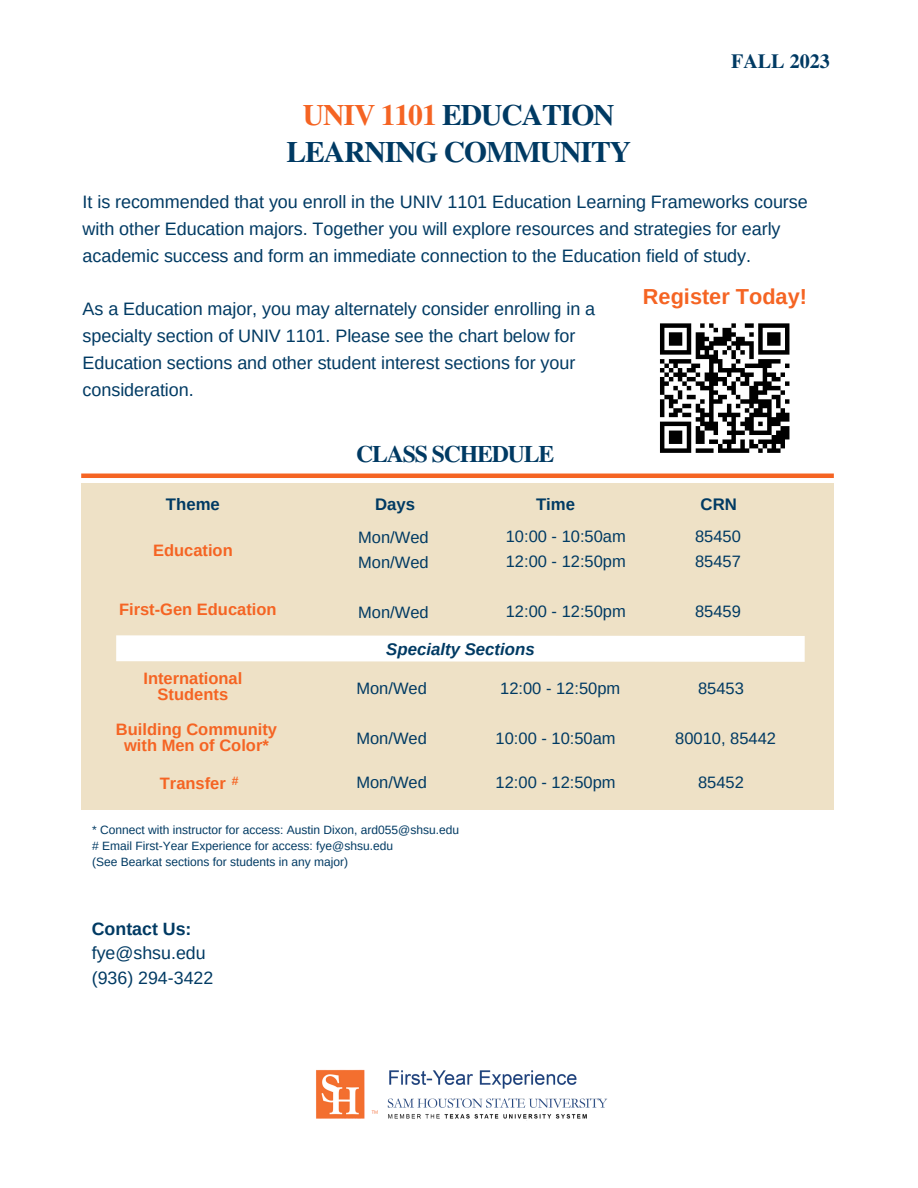
<style>
.page{position:relative;width:918px;height:1188px;background:#fff}
.page>*{position:absolute;margin:0;border:0;box-sizing:border-box;transform-origin:0 0}
.t1{font:700 29.55px/37px "Te X Gyre Termes";letter-spacing:-.035em;color:#003a63;text-align:center}
.t2{font:700 23.7px "Te X Gyre Termes";letter-spacing:-.045em;color:#003a63}
.t3{font:700 21.75px "Arimo";color:#f56423}
.t4{font:700 20.1px "Te X Gyre Termes";color:#003a63}
.t5{font:18px/27px "Arimo";letter-spacing:-.005em;color:#003a63}
.t6{font:17.85px/24.8px "Arimo";color:#003a63}
.t7{font:700 17.85px "Arimo";color:#003a63}
.t8{font:italic 700 16.8px "Arimo";color:#003a63}
.t9{font:700 16.8px "Arimo";color:#003a63}
.t10{font:16.5px/24.8px "Arimo";color:#003a63}
.t11{font:700 16.5px/15.8px "Arimo";color:#f56423;text-align:center}
.t12{font:12px/16px "Arimo";color:#003a63}
.s1{color:#f56423}
</style>
<div class="page">
<img style="left:316px;top:1069px;width:292px;height:52px">
<div style="left:81px;top:484px;width:753px;height:326px;background:#eee1c6"></div>
<svg style="left:116px;top:635px;width:689px;height:27px;background:#fefdfc"></svg>
<hr style="left:81px;top:474px;width:753px;height:4px;background:#f56423">
<svg style="left:660px;top:323px;width:130px;height:130px"></svg>
<p class="t4" style="left:731px;top:46px;width:100px">FALL 2023</p>
<h1 class="t1" style="left:286px;top:95px;width:346px"><span class="s1">UNIV 1101</span> EDUCATION<br>LEARNING COMMUNITY</h1>
<p class="t5" style="left:83px;top:188px;width:727px">It is recommended that you enroll in the UNIV 1101 Education Learning Frameworks course with other Education majors. Together you will explore resources and strategies for early academic success and form an immediate connection to the Education field of study.</p>
<p class="t5" style="left:83px;top:295px;width:514px">As a Education major, you may alternately consider enrolling in a specialty section of UNIV 1101. Please see the chart below for Education sections and other student interest sections for your consideration.</p>
<h2 class="t2" style="left:356px;top:436px;width:200px">CLASS SCHEDULE</h2>
<p class="t3" style="left:643px;top:284px;width:166px">Register Today!</p>
<p class="t9" style="left:166px;top:495px;width:55px">Theme</p>
<p class="t9" style="left:375px;top:495px;width:42px">Days</p>
<p class="t9" style="left:536px;top:495px;width:41px">Time</p>
<p class="t9" style="left:701px;top:495px;width:38px">CRN</p>
<p class="t11" style="left:153px;top:542px;width:81px">Education</p>
<p class="t11" style="left:119px;top:601px;width:159px">First-Gen Education</p>
<p class="t10" style="left:358px;top:525px;width:72px">Mon/Wed<br>Mon/Wed</p>
<p class="t10" style="left:358px;top:599px;width:72px">Mon/Wed</p>
<p class="t10" style="left:506px;top:524px;width:122px">10:00 - 10:50am<br>12:00 - 12:50pm</p>
<p class="t10" style="left:506px;top:598px;width:122px">12:00 - 12:50pm</p>
<p class="t8" style="left:386px;top:640px;width:150px">Specialty Sections</p>
<p class="t10" style="left:695px;top:524px;width:47px">85450<br>85457</p>
<p class="t10" style="left:695px;top:598px;width:47px">85459</p>
<p class="t11" style="left:143px;top:671px;width:100px">International<br>Students</p>
<p class="t10" style="left:356px;top:676px;width:72px">Mon/Wed</p>
<p class="t10" style="left:500px;top:676px;width:122px">12:00 - 12:50pm</p>
<p class="t10" style="left:698px;top:676px;width:47px">85453</p>
<p class="t11" style="left:116px;top:722px;width:163px">Building Community with Men of Color*</p>
<p class="t10" style="left:356px;top:726px;width:72px">Mon/Wed</p>
<p class="t10" style="left:496px;top:726px;width:122px">10:00 - 10:50am</p>
<p class="t10" style="left:675px;top:726px;width:102px">80010, 85442</p>
<p class="t10" style="left:356px;top:770px;width:72px">Mon/Wed</p>
<p class="t10" style="left:496px;top:770px;width:122px">12:00 - 12:50pm</p>
<p class="t10" style="left:698px;top:770px;width:47px">85452</p>
<p class="t11" style="left:160px;top:776px;width:80px">Transfer <sup>#</sup></p>
<p class="t12" style="left:92px;top:822px;width:368px">* Connect with instructor for access: Austin Dixon, ard055@shsu.edu # Email First-Year Experience for access: fye@shsu.edu<br>(See Bearkat sections for students in any major)</p>
<p class="t7" style="left:92px;top:918px;width:101px">Contact Us:</p>
<p class="t6" style="left:92px;top:941px;width:123px">fye@shsu.edu (936) 294-3422</p>
</div>
